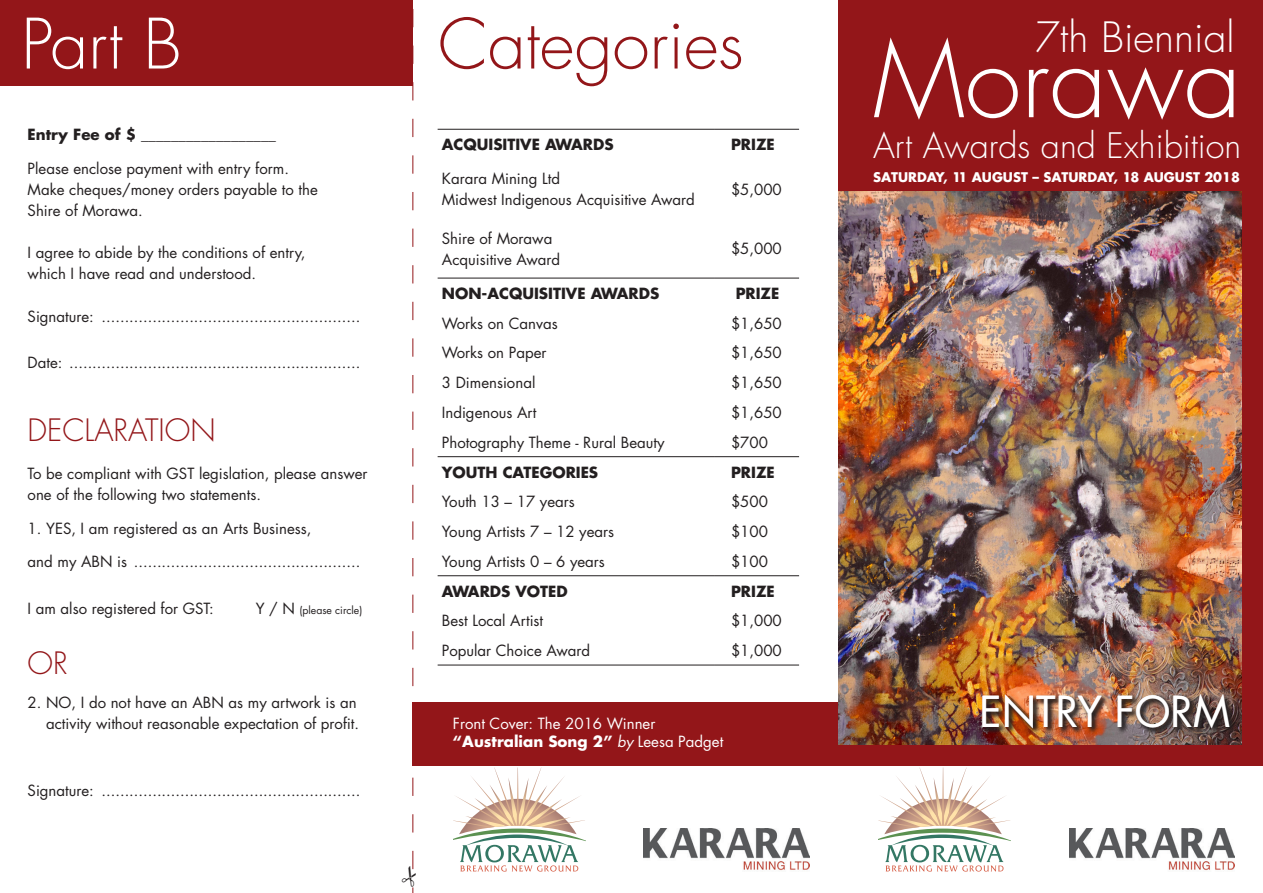
<style>
.page{position:relative;width:1263px;height:893px;background:#fff}
.page>*{position:absolute;margin:0;border:0;box-sizing:border-box;transform-origin:0 0}
.t1{font:300 102.45px "Futura CE";color:#fff}
.t2{font:300 67.5px "Futura CE";color:#931619}
.t3{font:300 67.5px "Futura CE";color:#fff}
.t4{font:41.55px "Futura";color:#fff}
.t5{font:300 40.65px "Futura CE";color:#fff}
.t6{font:300 34.2px "Futura CE";color:#fff}
.t7{font:300 30px "Futura CE";color:#931619}
.t8{font:15px/21px "Futura CE";color:#231f20}
.t9{font:700 15px "Futura CE";color:#231f20}
.t10{font:15px/18px "Futura CE";color:#fff}
.t11{font:700 13.05px "Futura CE";color:#fff}
.t12{font:10.5px "Futura CE";color:#231f20}
.s1{font-size:15px}
.s2{font-weight:700}
.s3{font-style:italic}
</style>
<div class="page">
<div style="left:838px;top:0;width:425px;height:765px;background:#931619"></div>
<div style="left:412px;top:702px;width:426px;height:63px;background:#931619"></div>
<img style="left:838px;top:191px;width:404px;height:553px">
<hr style="left:438px;top:278px;width:276px;height:1px;background:#231f20">
<hr style="left:714px;top:278px;width:85px;height:1px;background:#231f20">
<hr style="left:438px;top:456px;width:276px;height:1px;background:#231f20">
<hr style="left:714px;top:456px;width:85px;height:1px;background:#231f20">
<hr style="left:438px;top:129px;width:276px;height:1px;background:#231f20">
<hr style="left:714px;top:129px;width:85px;height:1px;background:#231f20">
<hr style="left:438px;top:575px;width:276px;height:1px;background:#231f20">
<hr style="left:714px;top:575px;width:85px;height:1px;background:#231f20">
<hr style="left:438px;top:665px;width:276px;height:1px;background:#231f20">
<hr style="left:714px;top:665px;width:85px;height:1px;background:#231f20">
<svg style="left:878px;top:767px;width:132px;height:105px"></svg>
<img style="left:1069px;top:828px;width:166px;height:43px">
<svg style="left:453px;top:767px;width:132px;height:105px"></svg>
<img style="left:644px;top:828px;width:166px;height:43px">
<img style="left:982px;top:693px;width:254px;height:42px">
<div style="left:0;top:0;width:412px;height:85px;background:#931619"></div>
<svg style="left:402px;top:0;width:14px;height:893px"></svg>
<p class="t3" style="left:21px;top:0;width:162px">Part B</p>
<p class="t9" style="left:28px;top:124px;width:250px">Entry Fee of $ __________________</p>
<p class="t8" style="left:28px;top:158px;width:292px">Please enclose payment with entry form.<br>Make cheques/money orders payable to the<br>Shire of Morawa.</p>
<p class="t8" style="left:28px;top:242px;width:279px">I agree to abide by the conditions of entry, which I have read and understood.</p>
<p class="t8" style="left:28px;top:306px;width:334px">Signature: ........................................................</p>
<p class="t8" style="left:28px;top:352px;width:334px">Date: ...............................................................</p>
<p class="t7" style="left:28px;top:410px;width:190px">DECLARATION</p>
<p class="t8" style="left:28px;top:463px;width:342px">To be compliant with GST legislation, please answer one of the following two statements.</p>
<p class="t8" style="left:28px;top:518px;width:285px">1. YES, I am registered as an Arts Business,</p>
<p class="t8" style="left:28px;top:552px;width:334px">and my ABN is .................................................</p>
<p class="t8" style="left:28px;top:598px;width:188px">I am also registered for GST:</p>
<p class="t12" style="left:256px;top:603px;width:108px"><span class="s1">Y / N</span> (please circle)</p>
<p class="t7" style="left:28px;top:643px;width:42px">OR</p>
<p class="t8" style="left:28px;top:692px;width:333px;text-align:right">2. NO, I do not have an ABN as my artwork is an activity without reasonable expectation of profit.</p>
<p class="t8" style="left:28px;top:780px;width:334px">Signature: ........................................................</p>
<p class="t2" style="left:438px;top:0;width:307px">Categories</p>
<p class="t9" style="left:442px;top:133px;width:173px">ACQUISITIVE AWARDS</p>
<p class="t9" style="left:731px;top:133px;width:45px">PRIZE</p>
<p class="t8" style="left:442px;top:168px;width:120px">Karara Mining Ltd</p>
<p class="t8" style="left:442px;top:189px;width:254px">Midwest Indigenous Acquisitive Award</p>
<p class="t8" style="left:731px;top:179px;width:52px">$5,000</p>
<p class="t8" style="left:442px;top:228px;width:112px">Shire of Morawa</p>
<p class="t8" style="left:442px;top:249px;width:120px">Acquisitive Award</p>
<p class="t8" style="left:731px;top:238px;width:52px">$5,000</p>
<p class="t9" style="left:442px;top:282px;width:219px">NON-ACQUISITIVE AWARDS</p>
<p class="t9" style="left:736px;top:282px;width:45px">PRIZE</p>
<p class="t8" style="left:442px;top:313px;width:117px">Works on Canvas</p>
<p class="t8" style="left:731px;top:313px;width:52px">$1,650</p>
<p class="t8" style="left:442px;top:342px;width:106px">Works on Paper</p>
<p class="t8" style="left:731px;top:342px;width:52px">$1,650</p>
<p class="t8" style="left:442px;top:372px;width:95px">3 Dimensional</p>
<p class="t8" style="left:731px;top:372px;width:52px">$1,650</p>
<p class="t8" style="left:442px;top:402px;width:96px">Indigenous Art</p>
<p class="t8" style="left:731px;top:402px;width:52px">$1,650</p>
<p class="t8" style="left:442px;top:432px;width:224px">Photography Theme - Rural Beauty</p>
<p class="t8" style="left:731px;top:432px;width:38px">$700</p>
<p class="t9" style="left:442px;top:461px;width:158px">YOUTH CATEGORIES</p>
<p class="t9" style="left:731px;top:461px;width:45px">PRIZE</p>
<p class="t8" style="left:442px;top:491px;width:134px">Youth 13 – 17 years</p>
<p class="t8" style="left:731px;top:491px;width:38px">$500</p>
<p class="t8" style="left:442px;top:521px;width:174px">Young Artists 7 – 12 years</p>
<p class="t8" style="left:731px;top:521px;width:38px">$100</p>
<p class="t8" style="left:442px;top:551px;width:165px">Young Artists 0 – 6 years</p>
<p class="t8" style="left:731px;top:551px;width:38px">$100</p>
<p class="t9" style="left:442px;top:580px;width:127px">AWARDS VOTED</p>
<p class="t9" style="left:731px;top:580px;width:45px">PRIZE</p>
<p class="t8" style="left:442px;top:610px;width:103px">Best Local Artist</p>
<p class="t8" style="left:731px;top:610px;width:52px">$1,000</p>
<p class="t8" style="left:442px;top:640px;width:150px">Popular Choice Award</p>
<p class="t8" style="left:731px;top:640px;width:52px">$1,000</p>
<p class="t10" style="left:453px;top:714px;width:272px">Front Cover: The 2016 Winner <span class="s2">“Australian Song 2”</span> <span class="s3">by</span> Leesa Padget</p>
<p class="t5" style="left:1035px;top:11px;width:201px">7th Biennial</p>
<p class="t1" style="left:873px;top:13px;width:370px">Morawa</p>
<p class="t6" style="left:873px;top:124px;width:370px">Art Awards and Exhibition</p>
<p class="t11" style="left:873px;top:168px;width:368px">SATURDAY, 11 AUGUST – SATURDAY, 18 AUGUST 2018</p>
<p class="t4" style="left:979px;top:685px;width:252px">ENTRY FORM</p>
</div>
